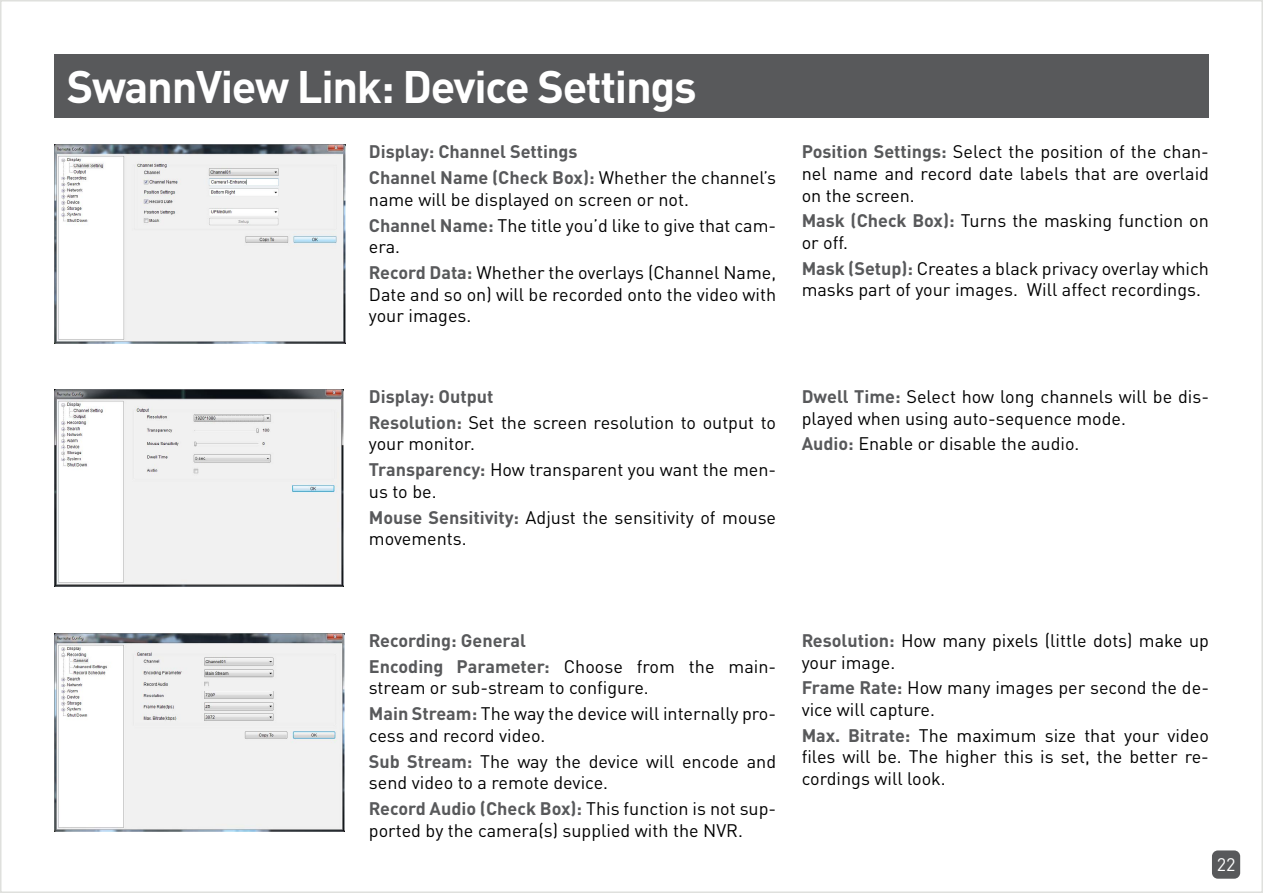
<style>
.page{position:relative;width:1263px;height:893px;background:#fff}
.page>*{position:absolute;margin:0;border:0;box-sizing:border-box;transform-origin:0 0}
.t1{font:700 45px "DIN Pro";letter-spacing:-.03em;color:#fff}
.t2{font:18px/21.6px "DIN Pro";color:#000}
.t3{font:700 18px/25.8px "DIN Pro";color:#58595b}
.t4{font:18px "DIN Pro";color:#fff}
.s1{font-weight:400;color:#000}
.s2{font-weight:700;color:#58595b}
</style>
<div class="page">
<div style="left:0;top:0;width:1263px;height:893px;background:#fff;border:2px solid #dfe0dd"></div>
<div style="left:1212px;top:850px;width:28px;height:29px;background:#58595b;border-radius:6px"></div>
<div style="left:54px;top:54px;width:1155px;height:64px;background:#58595b"></div>
<img style="left:54px;top:145px;width:291px;height:198px">
<img style="left:54px;top:389px;width:289px;height:197px">
<img style="left:54px;top:633px;width:290px;height:198px">
<h1 class="t1" style="left:67px;top:49px;width:631px">SwannView Link: Device Settings</h1>
<p class="t3" style="left:369px;top:137px;width:409px">Display: Channel Settings<br>Channel Name (Check Box): <span class="s1">Whether the channel’s</span></p>
<p class="t2" style="left:369px;top:185px;width:409px;line-height:25.8px">name will be displayed on screen or not.<br><span class="s2">Channel Name:</span> The title you’d like to give that cam-</p>
<p class="t2" style="left:369px;top:232px;width:409px;line-height:25.8px">era.<br><span class="s2">Record Data:</span> Whether the overlays (Channel Name,</p>
<p class="t2" style="left:369px;top:282px;width:409px">Date and so on) will be recorded onto the video with your images.</p>
<p class="t2" style="left:369px;top:382px;width:409px;line-height:25.8px"><span class="s2">Display: Output<br>Resolution:</span> Set the screen resolution to output to</p>
<p class="t2" style="left:369px;top:429px;width:409px;line-height:25.8px">your monitor.<br><span class="s2">Transparency:</span> How transparent you want the men-</p>
<p class="t2" style="left:369px;top:477px;width:409px;line-height:25.8px">us to be.<br><span class="s2">Mouse Sensitivity:</span> Adjust the sensitivity of mouse</p>
<p class="t2" style="left:369px;top:526px;width:99px">movements.</p>
<p class="t2" style="left:802px;top:139px;width:409px;text-align:justify"><span class="s2">Position Settings:</span> Select the position of the chan&shy;nel name and record date labels that are overlaid on the screen.</p>
<p class="t2" style="left:802px;top:208px;width:409px"><span class="s2">Mask (Check Box):</span> Turns the masking function on or off.</p>
<p class="t2" style="left:802px;top:256px;width:409px"><span class="s2">Mask (Setup):</span> Creates a black privacy overlay which masks part of your images. Will affect recordings.</p>
<p class="t2" style="left:802px;top:384px;width:409px"><span class="s2">Dwell Time:</span> Select how long channels will be dis&shy;played when using auto-sequence mode.</p>
<p class="t2" style="left:802px;top:431px;width:279px"><span class="s2">Audio:</span> Enable or disable the audio.</p>
<p class="t3" style="left:369px;top:625px;width:409px">Recording: General<br>Encoding Parameter: <span class="s1">Choose from the main-</span></p>
<p class="t2" style="left:369px;top:673px;width:409px;line-height:25.8px">stream or sub-stream to configure.<br><span class="s2">Main Stream:</span> The way the device will internally pro-</p>
<p class="t2" style="left:369px;top:721px;width:409px;line-height:25.8px">cess and record video.<br><span class="s2">Sub Stream:</span> The way the device will encode and</p>
<p class="t2" style="left:369px;top:768px;width:409px;line-height:25.8px">send video to a remote device.<br><span class="s2">Record Audio (Check Box):</span> This function is not sup-</p>
<p class="t2" style="left:369px;top:818px;width:375px">ported by the camera(s) supplied with the NVR.</p>
<p class="t2" style="left:802px;top:628px;width:409px"><span class="s2">Resolution:</span> How many pixels (little dots) make up your image.</p>
<p class="t2" style="left:802px;top:675px;width:409px"><span class="s2">Frame Rate:</span> How many images per second the de&shy;vice will capture.</p>
<p class="t2" style="left:802px;top:723px;width:409px;text-align:justify"><span class="s2">Max. Bitrate:</span> The maximum size that your video files will be. The higher this is set, the better re&shy;cordings will look.</p>
<p class="t4" style="left:1217px;top:850px;width:20px">22</p>
</div>
